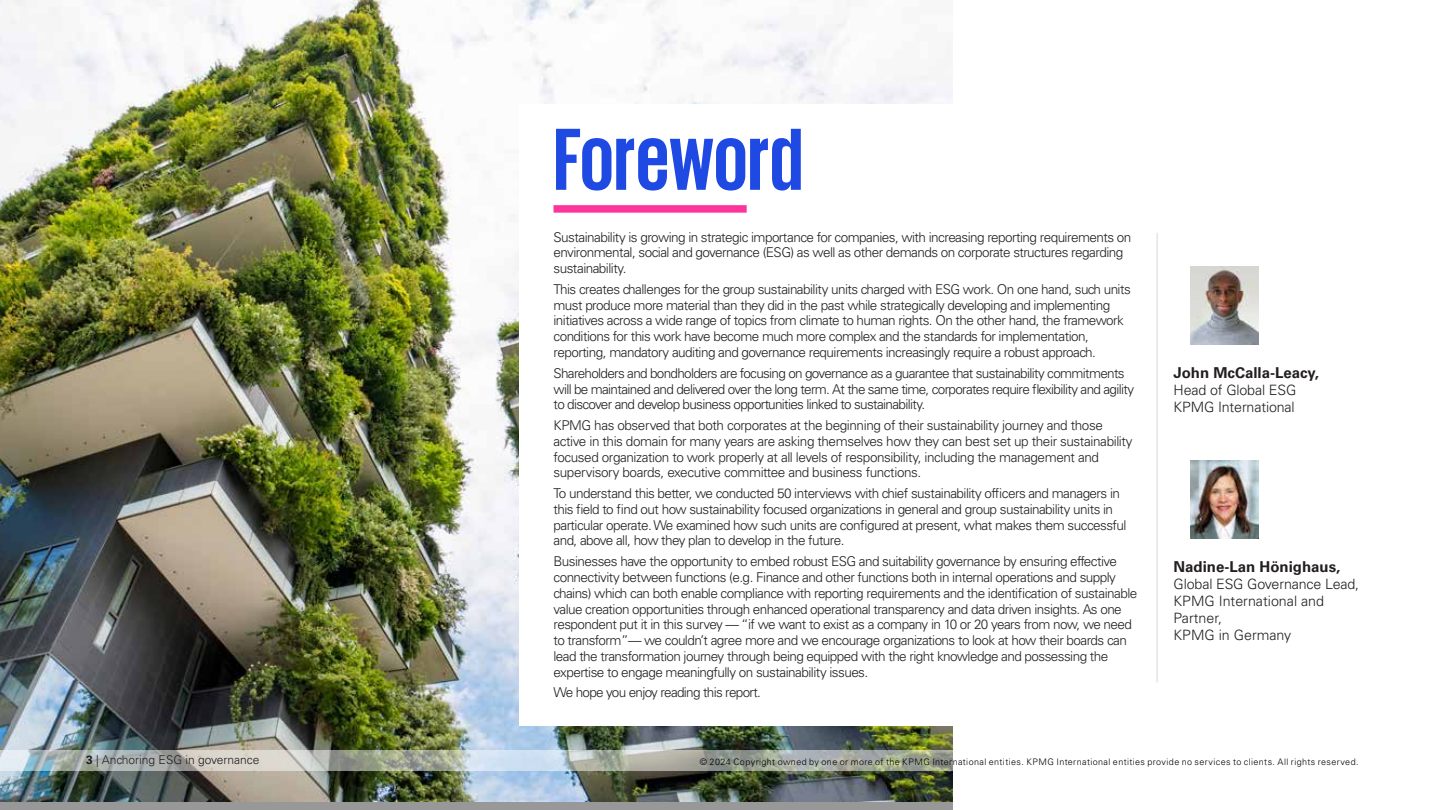
<style>
.page{position:relative;width:1441px;height:810px;background:#fff}
.page>*{position:absolute;margin:0;border:0;box-sizing:border-box;transform-origin:0 0}
.t1{font:700 90px "KPMG";color:#1e49e2}
.t2{font:700 15px "Univers LT Std";color:#231f20}
.t3{font:300 14.25px/17.1px "Univers LT Std";letter-spacing:-.01em;color:#231f20}
.t4{font:300 13.5px/15.8px "Univers LT Std";letter-spacing:-.04em;color:#231f20}
.t5{font:300 12px "Univers LT Std";color:#231f20}
.t6{font:300 9px "Univers LT Std";letter-spacing:.045em;color:#000}
.s1{font-weight:700}
</style>
<div class="page">
<img style="left:0;top:0;width:952px;height:801px">
<div style="left:518px;top:104px;width:470px;height:622px;background:#fff"></div>
<div style="left:553px;top:205px;width:193px;height:8px;background:#fd349c"></div>
<img style="left:1190px;top:267px;width:68px;height:78px">
<img style="left:1190px;top:460px;width:68px;height:78px">
<hr style="left:1156px;top:233px;width:1px;height:449px;background:#e5e5e5">
<svg style="left:0;top:751px;width:953px;height:20px;background:#b1b7b1"></svg>
<h1 class="t1" style="left:553px;top:114px;width:251px">Foreword</h1>
<p class="t4" style="left:553px;top:229px;width:579px">Sustainability is growing in strategic importance for companies, with increasing reporting requirements on environmental, social and governance (ESG) as well as other demands on corporate structures regarding sustainability.</p>
<p class="t4" style="left:553px;top:281px;width:578px">This creates challenges for the group sustainability units charged with ESG work. On one hand, such units must produce more material than they did in the past while strategically developing and implementing initiatives across a wide range of topics from climate to human rights. On the other hand, the framework conditions for this work have become much more complex and the standards for implementation, reporting, mandatory auditing and governance requirements increasingly require a robust approach.</p>
<p class="t4" style="left:553px;top:365px;width:582px">Shareholders and bondholders are focusing on governance as a guarantee that sustainability commitments will be maintained and delivered over the long term. At the same time, corporates require flexibility and agility to discover and develop business opportunities linked to sustainability.</p>
<p class="t4" style="left:553px;top:417px;width:580px">KPMG has observed that both corporates at the beginning of their sustainability journey and those active in this domain for many years are asking themselves how they can best set up their sustainability focused organization to work properly at all levels of responsibility, including the management and supervisory boards, executive committee and business functions.</p>
<p class="t4" style="left:553px;top:486px;width:574px">To understand this better, we conducted 50 interviews with chief sustainability officers and managers in this field to find out how sustainability focused organizations in general and group sustainability units in particular operate. We examined how such units are configured at present, what makes them successful and, above all, how they plan to develop in the future.</p>
<p class="t4" style="left:553px;top:554px;width:585px">Businesses have the opportunity to embed robust ESG and suitability governance by ensuring effective connectivity between functions (e.g. Finance and other functions both in internal operations and supply chains) which can both enable compliance with reporting requirements and the identification of sustainable value creation opportunities through enhanced operational transparency and data driven insights. As one respondent put it in this survey — “if we want to exist as a company in 10 or 20 years from now, we need to transform”— we couldn’t agree more and we encourage organizations to look at how their boards can lead the transformation journey through being equipped with the right knowledge and possessing the expertise to engage meaningfully on sustainability issues.</p>
<p class="t4" style="left:553px;top:685px;width:209px">We hope you enjoy reading this report.</p>
<p class="t2" style="left:1173px;top:364px;width:147px">John McCalla-Leacy,</p>
<p class="t3" style="left:1173px;top:382px;width:124px">Head of Global ESG<br>KPMG International</p>
<p class="t2" style="left:1173px;top:558px;width:168px">Nadine-Lan Hönighaus,</p>
<p class="t3" style="left:1173px;top:575px;width:187px">Global ESG Governance Lead,<br>KPMG International and<br>Partner,<br>KPMG in Germany</p>
<p class="t5" style="left:86px;top:752px;width:175px"><span class="s1">3</span> | Anchoring ESG in governance</p>
<p class="t6" style="left:699px;top:756px;width:660px">© 2024 Copyright owned by one or more of the KPMG International entities. KPMG International entities provide no services to clients. All rights reserved.</p>
</div>
